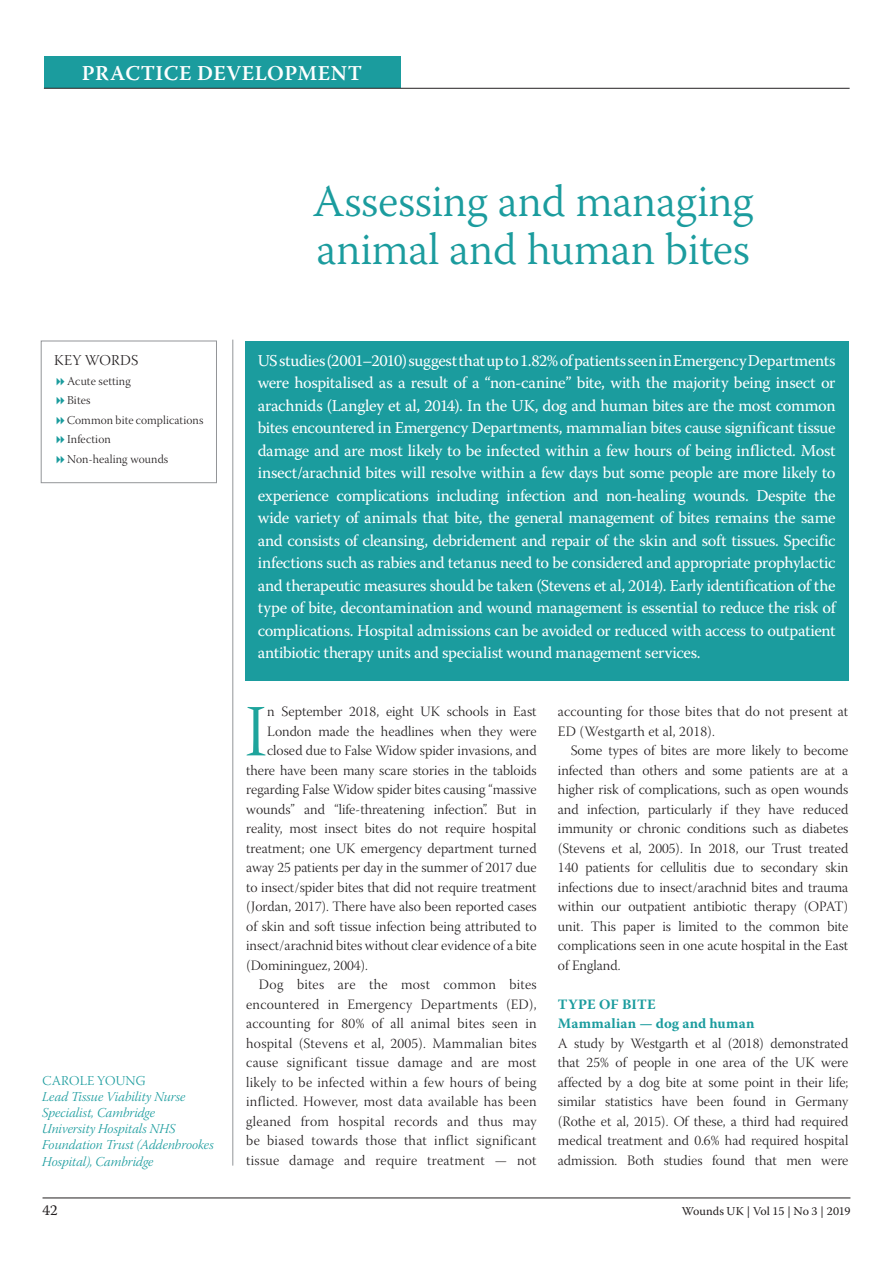
<style>
.page{position:relative;width:893px;height:1263px;background:#fff}
.page>*{position:absolute;margin:0;border:0;box-sizing:border-box;transform-origin:0 0}
.t1{font:73.35px "Warnock Pro Light Subh";color:#1ea49c}
.t2{font:300 45px/48px "Warnock Pro";letter-spacing:-.01em;color:#1b9c9e}
.t3{font:600 21px "Warnock Pro";letter-spacing:.025em;color:#fff}
.t4{font:16.5px/22.5px "Warnock Pro";letter-spacing:-.015em;color:#fff;text-align:justify}
.t5{font:15px "Warnock Pro Light Subh";letter-spacing:.01em;color:#231f20}
.t6{font:15px "Warnock Pro";color:#231f20}
.t7{font:14.25px/19.5px "Warnock Pro Light Subh";color:#231f20;text-align:justify}
.t8{font:14.25px/19.5px "Warnock Pro Light Subh";letter-spacing:.02em;color:#231f20}
.t9{font:700 14.25px/19.5px "Warnock Pro";letter-spacing:.015em;color:#1b9c9e}
.t10{font:13.5px/16.2px "Warnock Pro Light It Subh";color:#1b9c9e}
.t11{font:13.5px "Warnock Pro Light Subh";letter-spacing:.01em;color:#1b9c9e}
.t12{font:12px/19.5px "Warnock Pro Light Subh";letter-spacing:.01em;color:#231f20}
.t13{font:12px "Warnock Pro";letter-spacing:-.005em;color:#231f20}
</style>
<div class="page">
<hr style="left:43px;top:1197px;width:807px;height:1px;background:#231f20">
<div style="left:44px;top:57px;width:356px;height:31px;background:#1b9c9e"></div>
<hr style="left:44px;top:88px;width:806px;height:1px;background:#231f20">
<hr style="left:232px;top:340px;width:1px;height:825px;background:#939598">
<div style="left:245px;top:341px;width:603px;height:339px;background:#1b9c9e"></div>
<div style="left:41px;top:341px;width:176px;height:142px;border:1px solid #939598"></div>
<h3 class="t3" style="left:82px;top:61px;width:282px">PRACTICE DEVELOPMENT</h3>
<h2 class="t2" style="left:313px;top:176px;width:443px">Assessing and managing animal and human bites</h2>
<p class="t5" style="left:54px;top:352px;width:85px">KEY WORDS</p>
<p class="t12" style="left:67px;top:372px;width:138px">Acute setting<br>Bites<br>Common bite complications<br>Infection<br>Non-healing wounds</p>
<p class="t11" style="left:42px;top:1073px;width:105px">CAROLE YOUNG</p>
<p class="t10" style="left:42px;top:1090px;width:173px">Lead Tissue Viability Nurse<br>Specialist, Cambridge<br>University Hospitals NHS<br>Foundation Trust (Addenbrookes<br>Hospital), Cambridge</p>
<p class="t4" style="left:258px;top:349px;width:579px">US studies (2001–2010) suggest that up to 1.82% of patients seen in Emergency Departments were hospitalised as a result of a “non-canine” bite, with the majority being insect or arachnids (Langley et al, 2014). In the UK, dog and human bites are the most common bites encountered in Emergency Departments, mammalian bites cause significant tissue damage and are most likely to be infected within a few hours of being inflicted. Most insect/arachnid bites will resolve within a few days but some people are more likely to experience complications including infection and non-healing wounds. Despite the wide variety of animals that bite, the general management of bites remains the same and consists of cleansing, debridement and repair of the skin and soft tissues. Specific infections such as rabies and tetanus need to be considered and appropriate prophylactic and therapeutic measures should be taken (Stevens et al, 2014). Early identification of the type of bite, decontamination and wound management is essential to reduce the risk of complications. Hospital admissions can be avoided or reduced with access to outpatient antibiotic therapy units and specialist wound management services.</p>
<h1 class="t1" style="left:245px;top:692px;width:24px">I</h1>
<p class="t7" style="left:267px;top:704px;width:271px">n September 2018, eight UK schools in East</p>
<p class="t7" style="left:267px;top:723px;width:271px">London made the headlines when they were</p>
<p class="t7" style="left:267px;top:743px;width:271px">closed due to False Widow spider invasions, and</p>
<p class="t7" style="left:246px;top:762px;width:292px">there have been many scare stories in the tabloids</p>
<p class="t7" style="left:246px;top:781px;width:292px">regarding False Widow spider bites causing “massive</p>
<p class="t7" style="left:246px;top:801px;width:292px">wounds” and “life-threatening infection”. But in</p>
<p class="t7" style="left:246px;top:820px;width:292px">reality, most insect bites do not require hospital</p>
<p class="t7" style="left:246px;top:840px;width:292px">treatment; one UK emergency department turned</p>
<p class="t7" style="left:246px;top:859px;width:292px">away 25 patients per day in the summer of 2017 due</p>
<p class="t7" style="left:246px;top:879px;width:292px">to insect/spider bites that did not require treatment</p>
<p class="t7" style="left:246px;top:898px;width:292px">(Jordan, 2017). There have also been reported cases</p>
<p class="t7" style="left:246px;top:918px;width:292px">of skin and soft tissue infection being attributed to</p>
<p class="t7" style="left:246px;top:937px;width:292px">insect/arachnid bites without clear evidence of a bite</p>
<p class="t7" style="left:246px;top:957px;width:123px">(Domininguez, 2004).</p>
<p class="t8" style="left:259px;top:976px;width:279px">Dog bites are the most common bites</p>
<p class="t8" style="left:246px;top:996px;width:292px">encountered in Emergency Departments (ED),</p>
<p class="t8" style="left:246px;top:1015px;width:292px">accounting for 80% of all animal bites seen in</p>
<p class="t8" style="left:246px;top:1035px;width:292px">hospital (Stevens et al, 2005). Mammalian bites</p>
<p class="t8" style="left:246px;top:1054px;width:292px">cause significant tissue damage and are most</p>
<p class="t8" style="left:246px;top:1074px;width:292px">likely to be infected within a few hours of being</p>
<p class="t8" style="left:246px;top:1093px;width:292px">inflicted. However, most data available has been</p>
<p class="t8" style="left:246px;top:1113px;width:292px">gleaned from hospital records and thus may</p>
<p class="t8" style="left:246px;top:1132px;width:292px">be biased towards those that inflict significant</p>
<p class="t8" style="left:246px;top:1152px;width:292px">tissue damage and require treatment — not</p>
<p class="t8" style="left:558px;top:703px;width:292px">accounting for those bites that do not present at<br>ED (Westgarth et al, 2018).</p>
<p class="t7" style="left:558px;top:742px;width:292px;text-indent:13px">Some types of bites are more likely to become infected than others and some patients are at a higher risk of complications, such as open wounds and infection, particularly if they have reduced immunity or chronic conditions such as diabetes (Stevens et al, 2005). In 2018, our Trust treated 140 patients for cellulitis due to secondary skin infections due to insect/arachnid bites and trauma within our outpatient antibiotic therapy (OPAT) unit. This paper is limited to the common bite complications seen in one acute hospital in the East of England.</p>
<p class="t9" style="left:558px;top:994px;width:198px">TYPE OF BITE<br>Mammalian — dog and human</p>
<p class="t7" style="left:558px;top:1035px;width:292px">A study by Westgarth et al (2018) demonstrated that 25% of people in one area of the UK were affected by a dog bite at some point in their life; similar statistics have been found in Germany (Rothe et al, 2015). Of these, a third had required medical treatment and 0.6% had required hospital admission. Both studies found that men were</p>
<p class="t6" style="left:43px;top:1201px;width:17px">42</p>
<p class="t13" style="left:682px;top:1204px;width:170px">Wounds UK | Vol 15 | No 3 | 2019</p>
</div>
